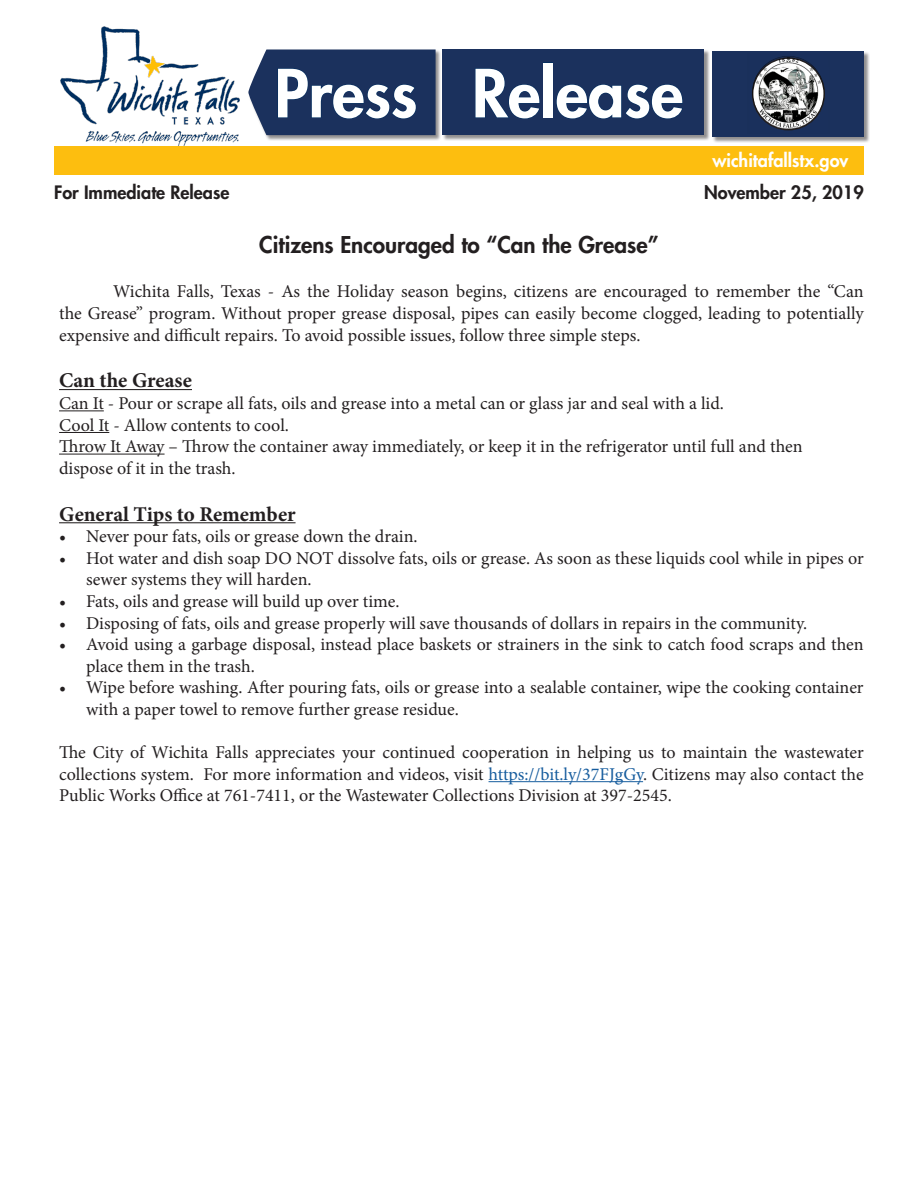
<style>
.page{position:relative;width:918px;height:1188px;background:#fff}
.page>*{position:absolute;margin:0;border:0;box-sizing:border-box;transform-origin:0 0}
.t1{font:800 64.5px "Futura Std";color:#feffff}
.t2{font:800 22.5px "Futura Std";color:#231f20}
.t3{font:700 21px "Minion Pro";color:#231f20}
.t4{font:18px/21.6px "Minion Pro";color:#231f20}
.t5{font:800 18px "Futura Std";color:#231f20}
.t6{font:800 18px "Futura Std";color:#fff}
.s1{color:#175d9e}
</style>
<div class="page">
<div style="left:712px;top:51px;width:158px;height:92px;background:#231f20;opacity:.5"></div>
<div style="left:712px;top:51px;width:152px;height:86px;background:#1b315d"></div>
<div style="left:443px;top:49px;width:267px;height:92px;background:#231f20;opacity:.5"></div>
<div style="left:443px;top:50px;width:261px;height:85px;background:#1b315d"></div>
<div style="left:248px;top:49px;width:194px;height:92px;background:#231f20;opacity:.5"></div>
<div style="left:54px;top:146px;width:810px;height:29px;background:#fdbe0f"></div>
<svg style="left:248px;top:50px;width:188px;height:85px;background:#243a64"></svg>
<svg style="left:475px;top:68px;width:65px;height:51px"></svg>
<div style="left:544px;top:63px;width:9px;height:54px;border:1px solid #002e5f"></div>
<svg style="left:556px;top:84px;width:127px;height:35px"></svg>
<img style="left:60px;top:26px;width:180px;height:120px">
<img style="left:752px;top:56px;width:73px;height:75px">
<hr style="left:59px;top:389px;width:133px;height:1px;background:#231f20">
<hr style="left:59px;top:410px;width:45px;height:1px;background:#231f20">
<hr style="left:59px;top:432px;width:50px;height:1px;background:#231f20">
<hr style="left:59px;top:454px;width:106px;height:1px;background:#231f20">
<hr style="left:59px;top:522px;width:237px;height:1px;background:#231f20">
<hr style="left:489px;top:781px;width:154px;height:1px;background:#175d9e">
<p class="t1" style="left:275px;top:53px;width:144px">Press</p>
<p class="t1" style="left:472px;top:53px;width:213px">Release</p>
<p class="t6" style="left:712px;top:149px;width:137px">wichitafallstx.gov</p>
<p class="t5" style="left:54px;top:181px;width:177px">For Immediate Release</p>
<p class="t5" style="left:704px;top:181px;width:161px">November 25, 2019</p>
<p class="t2" style="left:259px;top:230px;width:401px">Citizens Encouraged to “Can the Grease”</p>
<p class="t4" style="left:59px;top:281px;width:806px;text-align:justify;text-indent:54px">Wichita Falls, Texas - As the Holiday season begins, citizens are encouraged to remember the “Can the Grease” program. Without proper grease disposal, pipes can easily become clogged, leading to potentially expensive and difficult repairs. To avoid possible issues, follow three simple steps.</p>
<p class="t3" style="left:59px;top:366px;width:134px">Can the Grease</p>
<p class="t4" style="left:59px;top:393px;width:666px">Can It - Pour or scrape all fats, oils and grease into a metal can or glass jar and seal with a lid.</p>
<p class="t4" style="left:59px;top:414px;width:231px">Cool It - Allow contents to cool.</p>
<p class="t4" style="left:59px;top:436px;width:745px">Throw It Away – Throw the container away immediately, or keep it in the refrigerator until full and then</p>
<p class="t4" style="left:59px;top:457px;width:178px">dispose of it in the trash.</p>
<p class="t3" style="left:59px;top:499px;width:238px">General Tips to Remember</p>
<p class="t4" style="left:59px;top:526px;width:360px">• Never pour fats, oils or grease down the drain.</p>
<p class="t4" style="left:86px;top:547px;width:779px;text-indent:-27px">• Hot water and dish soap DO NOT dissolve fats, oils or grease. As soon as these liquids cool while in pipes or sewer systems they will harden.</p>
<p class="t4" style="left:59px;top:591px;width:342px">• Fats, oils and grease will build up over time.</p>
<p class="t4" style="left:59px;top:612px;width:750px">• Disposing of fats, oils and grease properly will save thousands of dollars in repairs in the community.</p>
<p class="t4" style="left:86px;top:634px;width:779px;text-indent:-27px">• Avoid using a garbage disposal, instead place baskets or strainers in the sink to catch food scraps and then place them in the trash.</p>
<p class="t4" style="left:86px;top:677px;width:779px;text-indent:-27px">• Wipe before washing. After pouring fats, oils or grease into a sealable container, wipe the cooking container with a paper towel to remove further grease residue.</p>
<p class="t4" style="left:59px;top:742px;width:806px;text-align:justify">The City of Wichita Falls appreciates your continued cooperation in helping us to maintain the wastewater collections system. For more information and videos, visit <span class="s1">https://bit.ly/37FJgGy</span>. Citizens may also contact the Public Works Office at 761-7411, or the Wastewater Collections Division at 397-2545.</p>
</div>
